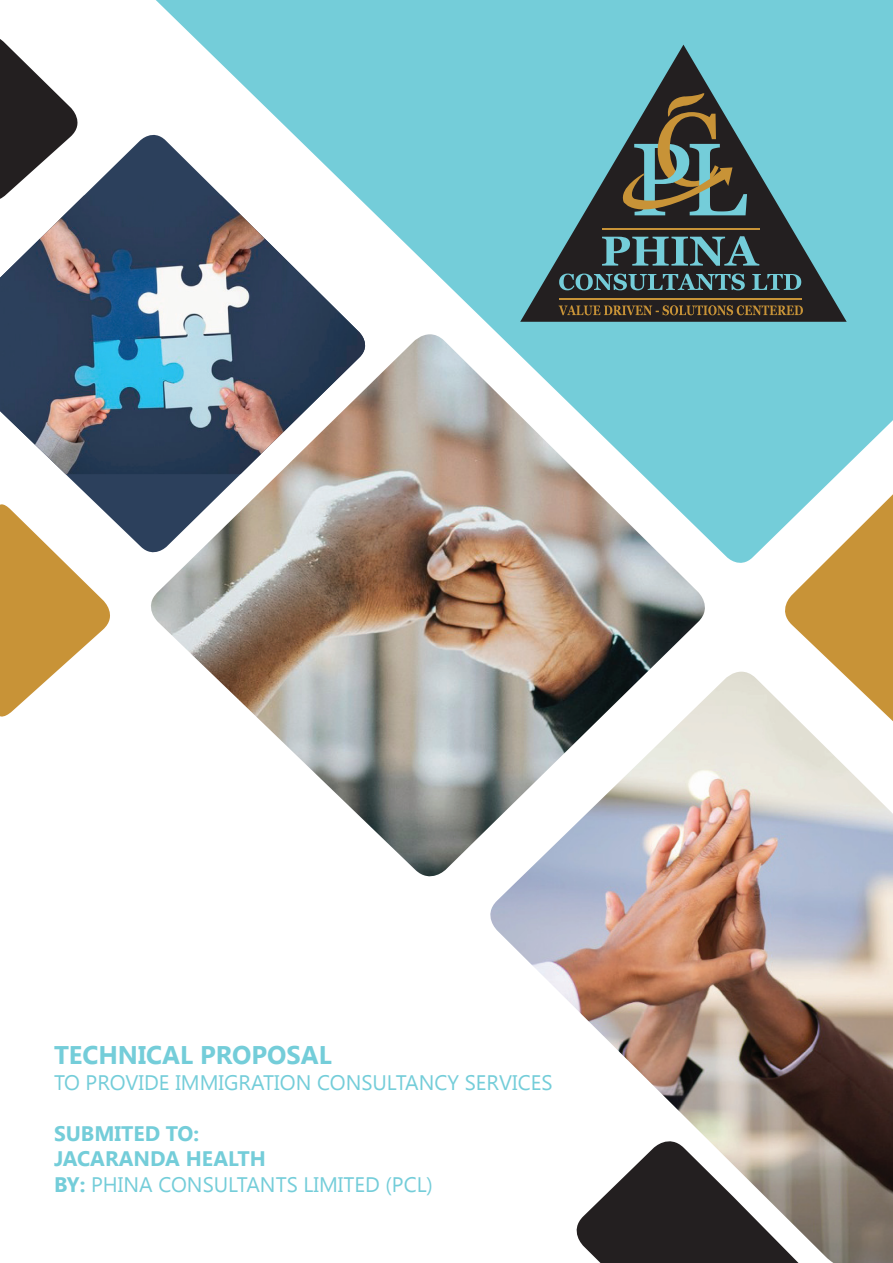
<style>
.page{position:relative;width:893px;height:1263px;background:#fff}
.page>*{position:absolute;margin:0;border:0;box-sizing:border-box;transform-origin:0 0}
.t1{font:700 25.5px "Segoe UI";color:#74cdd9}
.t2{font:700 21px/25.5px "Segoe UI";color:#74cdd9}
.t3{font:21px "Segoe UI";color:#74cdd9}
.s1{font-weight:400}
</style>
<div class="page">
<svg style="left:156px;top:0;width:737px;height:563px;background:#85d3dd"></svg>
<svg style="left:0;top:559px;width:110px;height:158px"></svg>
<svg style="left:0;top:39px;width:78px;height:89px"></svg>
<img style="left:151px;top:334px;width:558px;height:543px">
<svg style="left:0;top:128px;width:372px;height:431px"></svg>
<img style="left:0;top:196px;width:369px;height:278px">
<svg style="left:777px;top:472px;width:116px;height:200px"></svg>
<img style="left:482px;top:672px;width:411px;height:591px">
<svg style="left:568px;top:1133px;width:239px;height:130px"></svg>
<svg style="left:520px;top:45px;width:327px;height:277px;background:#5b98a0"></svg>
<svg style="left:618px;top:91px;width:129px;height:132px;background:#526157"></svg>
<hr style="left:559px;top:298px;width:242px;height:1px;background:#c89337">
<hr style="left:602px;top:228px;width:157px;height:2px;background:#c89337">
<svg style="left:559px;top:305px;width:244px;height:10px;background:#5e4828"></svg>
<svg style="left:602px;top:236px;width:157px;height:30px;background:#44666b"></svg>
<svg style="left:559px;top:274px;width:242px;height:16px;background:#426167"></svg>
<p class="t1" style="left:54px;top:1037px;width:279px">TECHNICAL PROPOSAL</p>
<p class="t3" style="left:54px;top:1068px;width:500px">TO PROVIDE IMMIGRATION CONSULTANCY SERVICES</p>
<p class="t2" style="left:54px;top:1119px;width:380px">SUBMITED TO:<br>JACARANDA HEALTH<br>BY: <span class="s1">PHINA CONSULTANTS LIMITED (PCL)</span></p>
</div>
